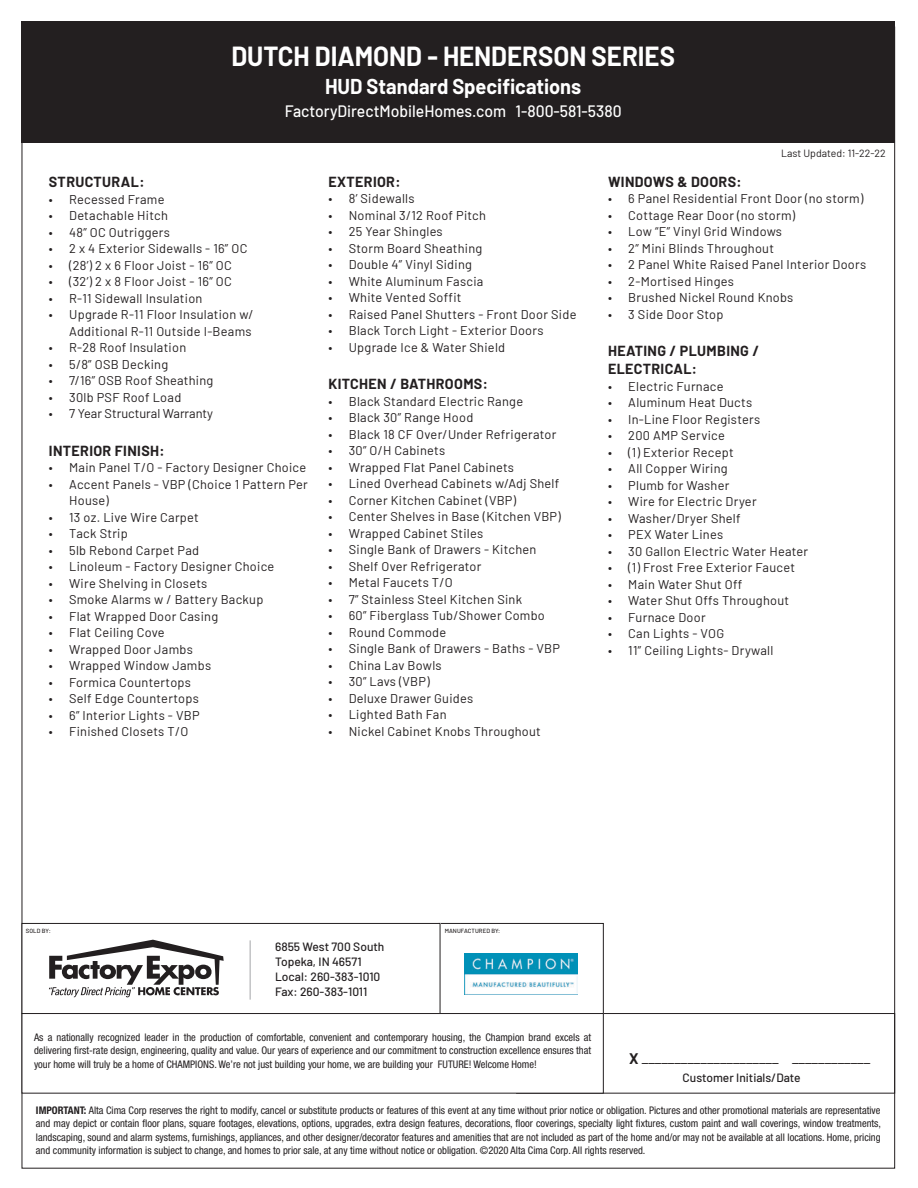
<style>
.page{position:relative;width:918px;height:1188px;background:#fff}
.page>*{position:absolute;margin:0;border:0;box-sizing:border-box;transform-origin:0 0}
.t1{font:700 27px "Barlow";color:#fff;scale:.95 1}
.t2{font:700 21px "Barlow";color:#fff;scale:.95 1}
.t3{font:500 16.5px "Barlow";color:#fff;scale:.95 1}
.t4{font:15px "Barlow";color:#231f20}
.Headers{font:700 14.25px/18px "Barlow";letter-spacing:.025em;color:#231f20}
.t5{font:12.75px/16.5px "Barlow";letter-spacing:.02em;color:#231f20;text-align:right}
.t6{font:12.75px "Barlow";color:#231f20}
.t7{font:500 12px/15px "Barlow";color:#231f20}
.heading_new{font:condensed 10.5px/13.5px "Helvetica Neue LT Std";color:#231f20;text-align:justify}
.t8{font:10.5px "Barlow";color:#231f20}
.t9{font:500 6px "Barlow";letter-spacing:.01em;color:#231f20}
.s1{font-weight:700}
</style>
<div class="page">
<div style="left:438px;top:923px;width:166px;height:91px;border:1px solid #231f20"></div>
<div style="left:22px;top:923px;width:418px;height:91px;border:1px solid #231f20"></div>
<div style="left:22px;top:21px;width:873px;height:122px;background:#231f20"></div>
<hr style="left:250px;top:940px;width:1px;height:60px;background:#a4a6a9">
<div style="left:516px;top:1013px;width:379px;height:81px;border:1px solid #231f20"></div>
<svg style="left:49px;top:940px;width:175px;height:57px"></svg>
<img style="left:465px;top:953px;width:112px;height:42px">
<div style="left:22px;top:1014px;width:581px;height:79px;background:#fff"></div>
<div style="left:22px;top:1013px;width:582px;height:81px;border:1px solid #231f20"></div>
<p class="t1" style="left:231px;top:36px;width:468px">DUTCH DIAMOND - HENDERSON SERIES</p>
<p class="t2" style="left:325px;top:71px;width:271px">HUD Standard Specifications</p>
<p class="t3" style="left:285px;top:99px;width:356px">FactoryDirectMobileHomes.com 1-800-581-5380</p>
<p class="t8" style="left:781px;top:145px;width:106px">Last Updated: 11-22-22</p>
<p class="Headers" style="left:49px;top:172px;width:97px">STRUCTURAL:</p>
<p class="t5" style="left:49px;top:190px;width:117px">• Recessed Frame</p>
<p class="t5" style="left:49px;top:206px;width:120px">• Detachable Hitch</p>
<p class="t5" style="left:49px;top:223px;width:123px">• 48” OC Outriggers</p>
<p class="t5" style="left:49px;top:239px;width:200px">• 2 x 4 Exterior Sidewalls - 16” OC</p>
<p class="t5" style="left:49px;top:256px;width:184px">• (28’) 2 x 6 Floor Joist - 16” OC</p>
<p class="t5" style="left:49px;top:272px;width:184px">• (32’) 2 x 8 Floor Joist - 16” OC</p>
<p class="t5" style="left:49px;top:289px;width:155px">• R-11 Sidewall Insulation</p>
<p class="t5" style="left:49px;top:305px;width:206px">• Upgrade R-11 Floor Insulation w/<br>Additional R-11 Outside I-Beams</p>
<p class="t5" style="left:49px;top:338px;width:139px">• R-28 Roof Insulation</p>
<p class="t5" style="left:49px;top:355px;width:121px">• 5/8” OSB Decking</p>
<p class="t5" style="left:49px;top:371px;width:166px">• 7/16” OSB Roof Sheathing</p>
<p class="t5" style="left:49px;top:388px;width:134px">• 30lb PSF Roof Load</p>
<p class="t6" style="left:49px;top:404px;width:166px">• 7 Year Structural Warranty</p>
<p class="Headers" style="left:49px;top:440px;width:117px">INTERIOR FINISH:</p>
<p class="t5" style="left:49px;top:458px;width:259px">• Main Panel T/O - Factory Designer Choice</p>
<p class="t5" style="left:69px;top:475px;width:240px;text-align:left;text-indent:-20px">• Accent Panels - VBP (Choice 1 Pattern Per<br>House)</p>
<p class="t5" style="left:49px;top:508px;width:151px">• 13 oz. Live Wire Carpet</p>
<p class="t5" style="left:49px;top:524px;width:80px">• Tack Strip</p>
<p class="t5" style="left:49px;top:541px;width:152px">• 5lb Rebond Carpet Pad</p>
<p class="t5" style="left:49px;top:557px;width:227px">• Linoleum - Factory Designer Choice</p>
<p class="t5" style="left:49px;top:574px;width:160px">• Wire Shelving in Closets</p>
<p class="t5" style="left:49px;top:590px;width:216px">• Smoke Alarms w / Battery Backup</p>
<p class="t5" style="left:49px;top:607px;width:171px">• Flat Wrapped Door Casing</p>
<p class="t5" style="left:49px;top:623px;width:117px">• Flat Ceiling Cove</p>
<p class="t5" style="left:49px;top:640px;width:145px">• Wrapped Door Jambs</p>
<p class="t5" style="left:49px;top:656px;width:164px">• Wrapped Window Jambs</p>
<p class="t5" style="left:49px;top:673px;width:144px">• Formica Countertops</p>
<p class="t5" style="left:49px;top:689px;width:151px">• Self Edge Countertops</p>
<p class="t5" style="left:49px;top:706px;width:152px">• 6” Interior Lights - VBP</p>
<p class="t5" style="left:49px;top:722px;width:141px">• Finished Closets T/O</p>
<p class="Headers" style="left:328px;top:172px;width:74px">EXTERIOR:</p>
<p class="t5" style="left:328px;top:190px;width:88px">• 8’ Sidewalls</p>
<p class="t5" style="left:328px;top:206px;width:159px">• Nominal 3/12 Roof Pitch</p>
<p class="t5" style="left:328px;top:223px;width:116px">• 25 Year Shingles</p>
<p class="t5" style="left:328px;top:239px;width:155px">• Storm Board Sheathing</p>
<p class="t5" style="left:328px;top:256px;width:145px">• Double 4” Vinyl Siding</p>
<p class="t5" style="left:328px;top:272px;width:156px">• White Aluminum Fascia</p>
<p class="t5" style="left:328px;top:289px;width:135px">• White Vented Soffit</p>
<p class="t5" style="left:328px;top:305px;width:250px">• Raised Panel Shutters - Front Door Side</p>
<p class="t5" style="left:328px;top:322px;width:216px">• Black Torch Light - Exterior Doors</p>
<p class="t5" style="left:328px;top:338px;width:178px">• Upgrade Ice &amp; Water Shield</p>
<p class="Headers" style="left:328px;top:374px;width:161px">KITCHEN / BATHROOMS:</p>
<p class="t5" style="left:328px;top:392px;width:196px">• Black Standard Electric Range</p>
<p class="t5" style="left:328px;top:409px;width:146px">• Black 30” Range Hood</p>
<p class="t5" style="left:328px;top:425px;width:229px">• Black 18 CF Over/Under Refrigerator</p>
<p class="t5" style="left:328px;top:442px;width:118px">• 30” O/H Cabinets</p>
<p class="t5" style="left:328px;top:458px;width:187px">• Wrapped Flat Panel Cabinets</p>
<p class="t5" style="left:328px;top:475px;width:232px">• Lined Overhead Cabinets w/Adj Shelf</p>
<p class="t5" style="left:328px;top:491px;width:189px">• Corner Kitchen Cabinet (VBP)</p>
<p class="t5" style="left:328px;top:508px;width:234px">• Center Shelves in Base (Kitchen VBP)</p>
<p class="t5" style="left:328px;top:524px;width:156px">• Wrapped Cabinet Stiles</p>
<p class="t5" style="left:328px;top:541px;width:209px">• Single Bank of Drawers - Kitchen</p>
<p class="t5" style="left:328px;top:557px;width:154px">• Shelf Over Refrigerator</p>
<p class="t5" style="left:328px;top:574px;width:126px">• Metal Faucets T/O</p>
<p class="t5" style="left:328px;top:590px;width:195px">• 7” Stainless Steel Kitchen Sink</p>
<p class="t5" style="left:328px;top:607px;width:218px">• 60” Fiberglass Tub/Shower Combo</p>
<p class="t5" style="left:328px;top:623px;width:119px">• Round Commode</p>
<p class="t5" style="left:328px;top:640px;width:233px">• Single Bank of Drawers - Baths - VBP</p>
<p class="t5" style="left:328px;top:656px;width:115px">• China Lav Bowls</p>
<p class="t5" style="left:328px;top:673px;width:103px">• 30” Lavs (VBP)</p>
<p class="t5" style="left:328px;top:689px;width:146px">• Deluxe Drawer Guides</p>
<p class="t5" style="left:328px;top:706px;width:120px">• Lighted Bath Fan</p>
<p class="t5" style="left:328px;top:722px;width:214px">• Nickel Cabinet Knobs Throughout</p>
<p class="Headers" style="left:608px;top:172px;width:135px">WINDOWS &amp; DOORS:</p>
<p class="t5" style="left:608px;top:190px;width:257px">• 6 Panel Residential Front Door (no storm)</p>
<p class="t5" style="left:608px;top:206px;width:189px">• Cottage Rear Door (no storm)</p>
<p class="t5" style="left:608px;top:223px;width:175px">• Low “E” Vinyl Grid Windows</p>
<p class="t5" style="left:608px;top:239px;width:167px">• 2” Mini Blinds Throughout</p>
<p class="t5" style="left:608px;top:256px;width:260px">• 2 Panel White Raised Panel Interior Doors</p>
<p class="t5" style="left:608px;top:272px;width:127px">• 2-Mortised Hinges</p>
<p class="t5" style="left:608px;top:289px;width:187px">• Brushed Nickel Round Knobs</p>
<p class="t5" style="left:608px;top:305px;width:117px">• 3 Side Door Stop</p>
<p class="Headers" style="left:608px;top:341px;width:153px">HEATING / PLUMBING /<br>ELECTRICAL:</p>
<p class="t5" style="left:608px;top:377px;width:117px">• Electric Furnace</p>
<p class="t5" style="left:608px;top:394px;width:146px">• Aluminum Heat Ducts</p>
<p class="t5" style="left:608px;top:410px;width:154px">• In-Line Floor Registers</p>
<p class="t5" style="left:608px;top:427px;width:118px">• 200 AMP Service</p>
<p class="t5" style="left:608px;top:443px;width:127px">• (1) Exterior Recept</p>
<p class="t5" style="left:608px;top:460px;width:121px">• All Copper Wiring</p>
<p class="t5" style="left:608px;top:476px;width:123px">• Plumb for Washer</p>
<p class="t5" style="left:608px;top:493px;width:150px">• Wire for Electric Dryer</p>
<p class="t5" style="left:608px;top:509px;width:134px">• Washer/Dryer Shelf</p>
<p class="t5" style="left:608px;top:526px;width:117px">• PEX Water Lines</p>
<p class="t5" style="left:608px;top:542px;width:202px">• 30 Gallon Electric Water Heater</p>
<p class="t5" style="left:608px;top:559px;width:188px">• (1) Frost Free Exterior Faucet</p>
<p class="t5" style="left:608px;top:575px;width:136px">• Main Water Shut Off</p>
<p class="t5" style="left:608px;top:592px;width:183px">• Water Shut Offs Throughout</p>
<p class="t5" style="left:608px;top:608px;width:99px">• Furnace Door</p>
<p class="t5" style="left:608px;top:625px;width:118px">• Can Lights - VOG</p>
<p class="t5" style="left:608px;top:641px;width:167px">• 11” Ceiling Lights- Drywall</p>
<p class="t9" style="left:26px;top:926px;width:26px">SOLD BY:</p>
<p class="t9" style="left:445px;top:926px;width:57px">MANUFACTURED BY:</p>
<p class="t7" style="left:275px;top:938px;width:111px">6855 West 700 South</p>
<p class="t7" style="left:275px;top:953px;width:88px">Topeka, IN 46571</p>
<p class="t7" style="left:275px;top:968px;width:107px">Local: 260-383-1010<br>Fax: 260-383-1011</p>
<p class="heading_new" style="left:34px;top:1030px;width:559px">As a nationally recognized leader in the production of comfortable, convenient and contemporary housing, the Champion brand excels at delivering first-rate design, engineering, quality and value. Our years of experience and our commitment to construction excellence ensures that your home will truly be a home of CHAMPIONS. We’re not just building your home, we are building your FUTURE! Welcome Home!</p>
<p class="t4" style="left:629px;top:1048px;width:243px"><span class="s1">X</span> _____________________ ____________</p>
<p class="t7" style="left:683px;top:1069px;width:119px">Customer Initials/Date</p>
<p class="heading_new" style="left:36px;top:1103px;width:847px"><span class="s1">IMPORTANT:</span> Alta Cima Corp reserves the right to modify, cancel or substitute products or features of this event at any time without prior notice or obligation. Pictures and other promotional materials are representative and may depict or contain floor plans, square footages, elevations, options, upgrades, extra design features, decorations, floor coverings, specialty light fixtures, custom paint and wall coverings, window treatments, landscaping, sound and alarm systems, furnishings, appliances, and other designer/decorator features and amenities that are not included as part of the home and/or may not be available at all locations. Home, pricing and community information is subject to change, and homes to prior sale, at any time without notice or obligation. ©2020 Alta Cima Corp. All rights reserved.</p>
</div>
